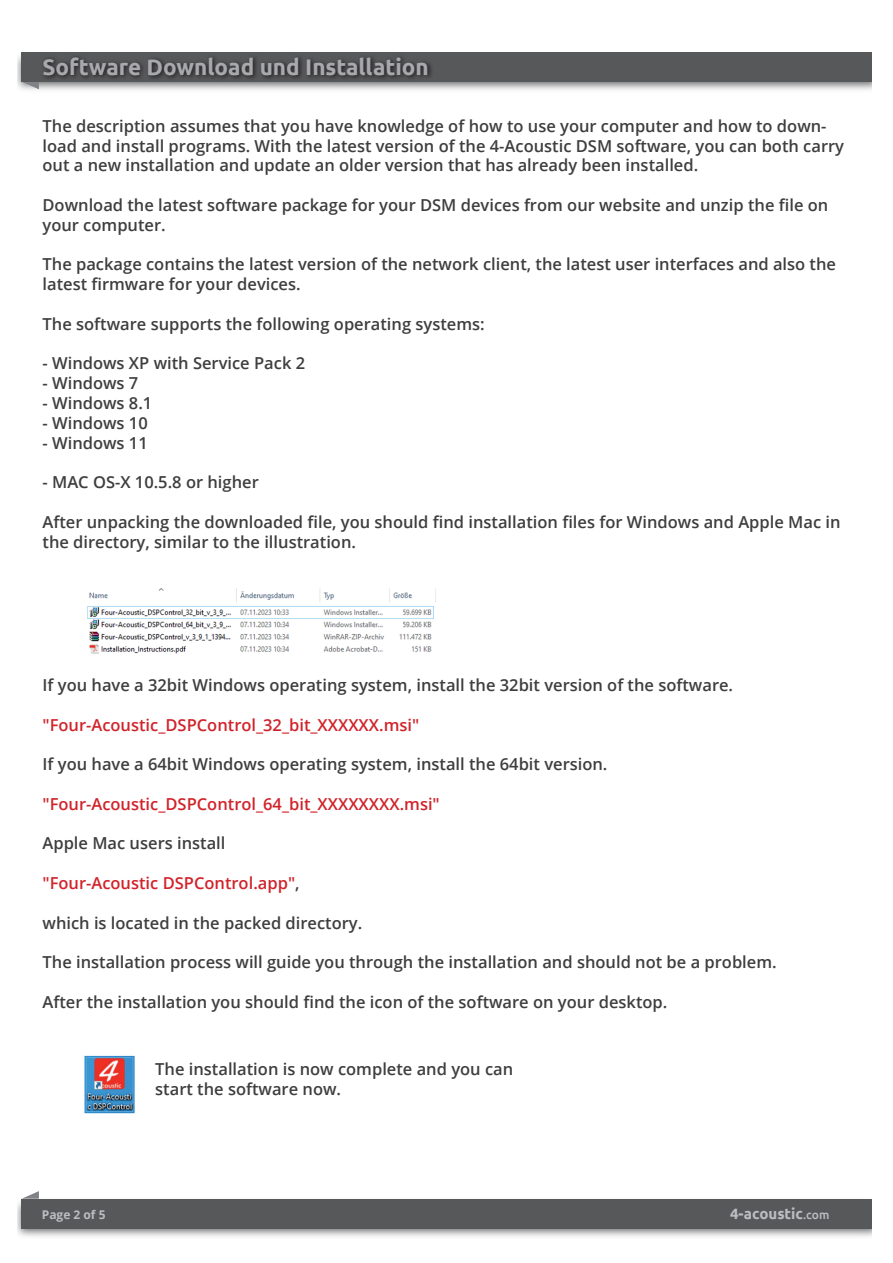
<style>
.page{position:relative;width:893px;height:1263px;background:#fff}
.page>*{position:absolute;margin:0;border:0;box-sizing:border-box;transform-origin:0 0}
.t1{font:700 22.5px "Ubuntu";color:#a8a9ad}
.t2{font:600 16.5px/19.8px "Open Sans";color:#3e3e3f}
.t3{font:600 16.5px "Open Sans";color:#d1232a}
.t4{font:700 15px "Ubuntu";color:#bcbdc0}
.t5{font:700 12px "Open Sans";color:#bcbdc0}
.s1{color:#3e3e3f}
.s2{font-weight:500;font-size:12px}
</style>
<div class="page">
<img style="left:17px;top:1199px;width:855px;height:38px">
<svg style="left:22px;top:1191px;width:17px;height:8px"></svg>
<div style="left:22px;top:1199px;width:850px;height:29px;background:#57585a"></div>
<img style="left:17px;top:52px;width:855px;height:38px">
<svg style="left:22px;top:82px;width:17px;height:7px"></svg>
<div style="left:22px;top:52px;width:850px;height:30px;background:#57585a"></div>
<svg style="left:43px;top:56px;width:389px;height:23px"></svg>
<img style="left:87px;top:588px;width:349px;height:66px">
<img style="left:84px;top:1055px;width:51px;height:59px">
<h1 class="t1" style="left:43px;top:53px;width:388px">Software Download und Installation</h1>
<p class="t2" style="left:43px;top:115px;width:803px">The description assumes that you have knowledge of how to use your computer and how to down&shy;load and install programs. With the latest version of the 4-Acoustic DSM software, you can both carry out a new installation and update an older version that has already been installed.</p>
<p class="t2" style="left:43px;top:195px;width:787px">Download the latest software package for your DSM devices from our website and unzip the file on your computer.</p>
<p class="t2" style="left:43px;top:254px;width:795px">The package contains the latest version of the network client, the latest user interfaces and also the latest firmware for your devices.</p>
<p class="t2" style="left:43px;top:313px;width:444px">The software supports the following operating systems:</p>
<p class="t2" style="left:43px;top:353px;width:264px">- Windows XP with Service Pack 2</p>
<p class="t2" style="left:43px;top:373px;width:97px">- Windows 7</p>
<p class="t2" style="left:43px;top:393px;width:111px">- Windows 8.1</p>
<p class="t2" style="left:43px;top:412px;width:107px">- Windows 10</p>
<p class="t2" style="left:43px;top:432px;width:107px">- Windows 11</p>
<p class="t2" style="left:43px;top:472px;width:218px">- MAC OS-X 10.5.8 or higher</p>
<p class="t2" style="left:43px;top:511px;width:799px">After unpacking the downloaded file, you should find installation files for Windows and Apple Mac in the directory, similar to the illustration.</p>
<p class="t2" style="left:43px;top:675px;width:692px">If you have a 32bit Windows operating system, install the 32bit version of the software.</p>
<p class="t3" style="left:43px;top:713px;width:378px">"Four-Acoustic_DSPControl_32_bit_XXXXXX.msi"</p>
<p class="t2" style="left:43px;top:754px;width:566px">If you have a 64bit Windows operating system, install the 64bit version.</p>
<p class="t3" style="left:43px;top:792px;width:399px">"Four-Acoustic_DSPControl_64_bit_XXXXXXXX.msi"</p>
<p class="t2" style="left:43px;top:833px;width:184px">Apple Mac users install</p>
<p class="t3" style="left:43px;top:872px;width:259px">"Four-Acoustic DSPControl.app"<span class="s1">,</span></p>
<p class="t2" style="left:43px;top:912px;width:321px">which is located in the packed directory.</p>
<p class="t2" style="left:43px;top:952px;width:736px">The installation process will guide you through the installation and should not be a problem.</p>
<p class="t2" style="left:43px;top:991px;width:626px">After the installation you should find the icon of the software on your desktop.</p>
<p class="t2" style="left:155px;top:1059px;width:359px">The installation is now complete and you can start the software now.</p>
<p class="t5" style="left:42px;top:1206px;width:65px">Page 2 of 5</p>
<p class="t4" style="left:730px;top:1205px;width:101px">4-acoustic<span class="s2">.com</span></p>
</div>
